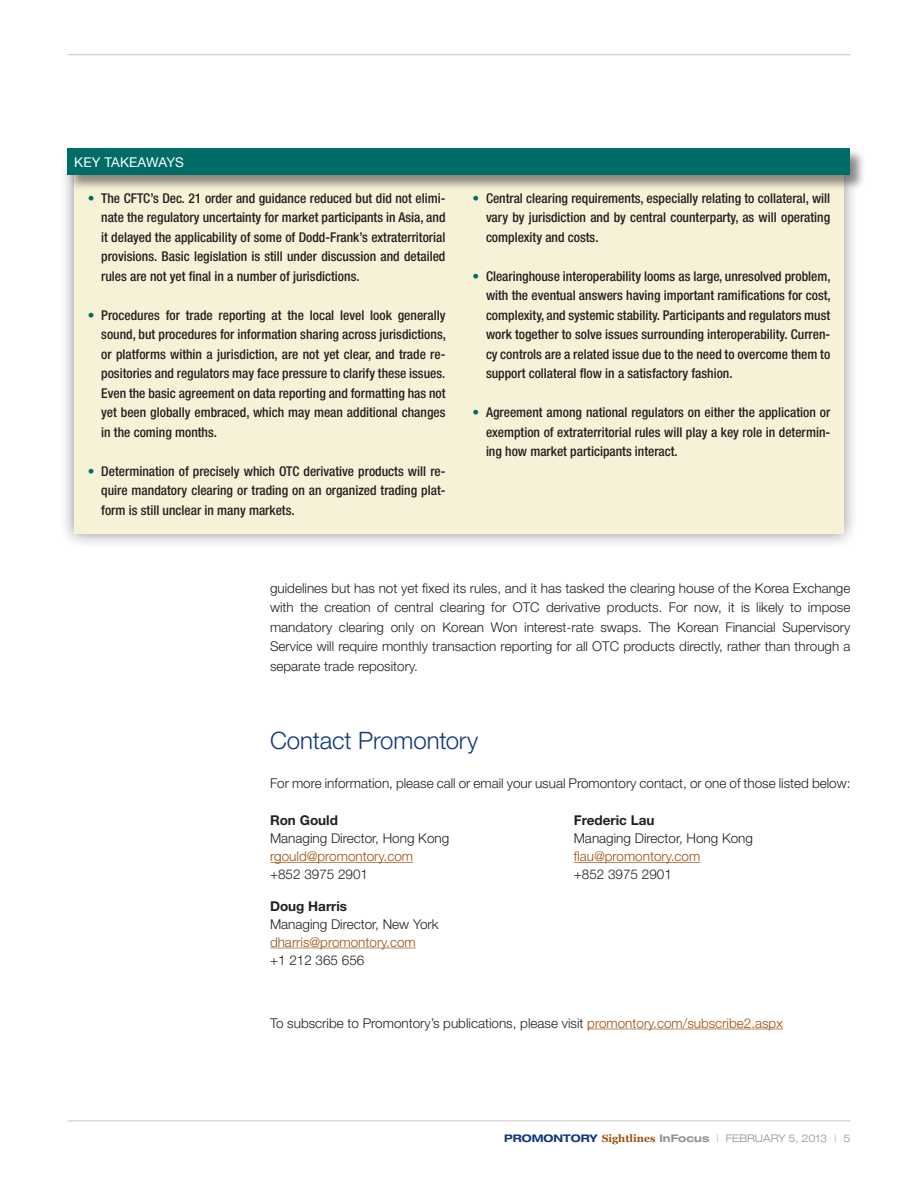
<style>
.page{position:relative;width:918px;height:1188px;background:#fff}
.page>*{position:absolute;margin:0;border:0;box-sizing:border-box;transform-origin:0 0}
.section_head{font:300 24px "Helvetica Neue LT Std";letter-spacing:-.005em;color:#113880}
._2_text{font:500 condensed 13.5px/19.5px "Helvetica Neue LT Std";color:#231f20;text-align:justify}
._2_text-2{font:300 13.5px/18px "Helvetica Neue LT Std";color:#231f20}
.sub_2{font:300 13.5px "Helvetica Neue LT Std";color:#231f20}
.Chart_box_head_text{font:13.5px "Helvetica Neue LT Std";letter-spacing:.01em;color:#fff}
.t1{font:300 expanded 10.5px "Helvetica Neue LT Std";color:#919295}
.s1{color:#006c67}
.s2{font-weight:700}
.s3{color:#9d5010}
.s4{font-weight:700;color:#113880}
.s5{font-family:"Georgia";font-weight:700;font-stretch:normal;color:#9d5010}
.s6{font-weight:400;color:#c6c6c8}
</style>
<div class="page">
<hr style="left:68px;top:1120px;width:782px;height:1px;background:#c6c6c8">
<hr style="left:68px;top:54px;width:782px;height:1px;background:#c6c6c8">
<div style="left:59px;top:147px;width:800px;height:402px;background:#231f20;opacity:.5"></div>
<div style="left:74px;top:162px;width:770px;height:372px;background:#f7f1d7"></div>
<hr style="left:270px;top:862px;width:143px;height:1px;background:#c1885c">
<hr style="left:270px;top:948px;width:146px;height:1px;background:#c1885c">
<hr style="left:574px;top:862px;width:126px;height:1px;background:#c1885c">
<hr style="left:587px;top:1029px;width:196px;height:1px;background:#c1885c">
<div style="left:67px;top:148px;width:800px;height:44px;background:#231f20;opacity:.5"></div>
<div style="left:68px;top:148px;width:782px;height:28px;background:#006c67"></div>
<p class="Chart_box_head_text" style="left:74px;top:154px;width:111px">KEY TAKEAWAYS</p>
<p class="_2_text" style="left:101px;top:188px;width:346px;text-indent:-14px"><span class="s1">•</span> The CFTC’s Dec. 21 order and guidance reduced but did not elimi&shy;nate the regulatory uncertainty for market participants in Asia, and it delayed the applicability of some of Dodd-Frank’s extraterritorial provisions. Basic legislation is still under discussion and detailed rules are not yet final in a number of jurisdictions.</p>
<p class="_2_text" style="left:101px;top:305px;width:346px;text-indent:-14px"><span class="s1">•</span> Procedures for trade reporting at the local level look generally sound, but procedures for information sharing across jurisdictions, or platforms within a jurisdiction, are not yet clear, and trade re&shy;positories and regulators may face pressure to clarify these issues.<br>Even the basic agreement on data reporting and formatting has not yet been globally embraced, which may mean additional changes in the coming months.</p>
<p class="_2_text" style="left:101px;top:461px;width:346px;text-indent:-14px"><span class="s1">•</span> Determination of precisely which OTC derivative products will re&shy;quire mandatory clearing or trading on an organized trading plat&shy;form is still unclear in many markets.</p>
<p class="_2_text" style="left:486px;top:188px;width:346px;text-indent:-14px"><span class="s1">•</span> Central clearing requirements, especially relating to collateral, will vary by jurisdiction and by central counterparty, as will operating complexity and costs.</p>
<p class="_2_text" style="left:486px;top:266px;width:346px;text-indent:-14px"><span class="s1">•</span> Clearinghouse interoperability looms as large, unresolved problem, with the eventual answers having important ramifications for cost, complexity, and systemic stability. Participants and regulators must work together to solve issues surrounding interoperability. Curren&shy;cy controls are a related issue due to the need to overcome them to support collateral flow in a satisfactory fashion.</p>
<p class="_2_text" style="left:486px;top:402px;width:346px;text-indent:-14px"><span class="s1">•</span> Agreement among national regulators on either the application or exemption of extraterritorial rules will play a key role in determin&shy;ing how market participants interact.</p>
<p class="_2_text-2" style="left:270px;top:578px;width:582px;line-height:19.5px;text-align:justify">guidelines but has not yet fixed its rules, and it has tasked the clearing house of the Korea Exchange with the creation of central clearing for OTC derivative products. For now, it is likely to impose mandatory clearing only on Korean Won interest-rate swaps. The Korean Financial Supervisory Service will require monthly transaction reporting for all OTC products directly, rather than through a separate trade repository.</p>
<p class="section_head" style="left:270px;top:725px;width:210px">Contact Promontory</p>
<p class="sub_2" style="left:270px;top:774px;width:582px">For more information, please call or email your usual Promontory contact, or one of those listed below:</p>
<p class="_2_text-2" style="left:270px;top:811px;width:181px"><span class="s2">Ron Gould<br></span>Managing Director, Hong Kong <span class="s3">rgould@promontory.com<br></span>+852 3975 2901</p>
<p class="_2_text-2" style="left:270px;top:896px;width:170px"><span class="s2">Doug Harris<br></span>Managing Director, New York <span class="s3">dharris@promontory.com<br></span>+1 212 365 656</p>
<p class="_2_text-2" style="left:574px;top:811px;width:181px"><span class="s2">Frederic Lau<br></span>Managing Director, Hong Kong <span class="s3">flau@promontory.com<br></span>+852 3975 2901</p>
<p class="_2_text-2" style="left:270px;top:1013px;width:514px">To subscribe to Promontory’s publications, please visit <span class="s3">promontory.com/subscribe2.aspx</span></p>
<p class="t1" style="left:504px;top:1132px;width:348px"><span class="s4">PROMONTORY</span> <span class="s5">Sightlines</span> <span class="s2">InFocus</span> <span class="s6">|</span> FEBRUARY 5, 2013 <span class="s6">|</span> 5</p>
</div>
